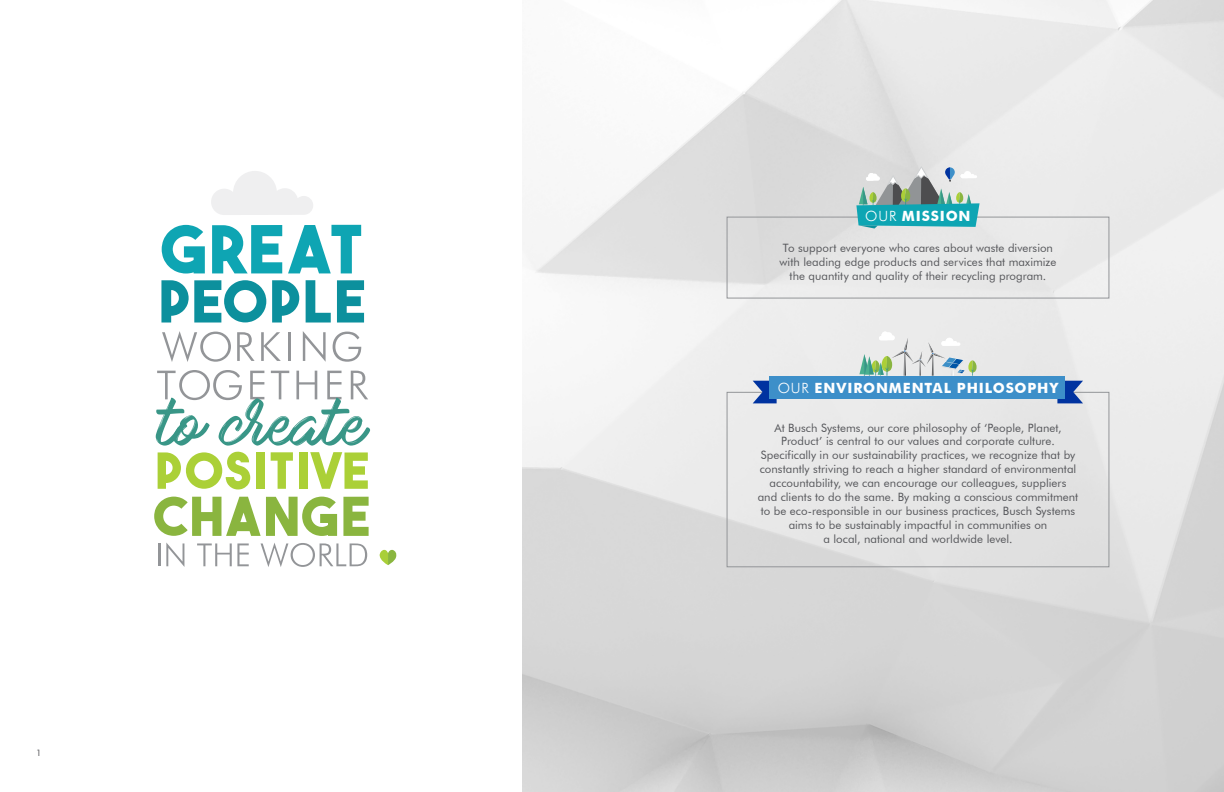
<style>
.page{position:relative;width:1224px;height:792px;background:#fff}
.page>*{position:absolute;margin:0;border:0;box-sizing:border-box;transform-origin:0 0}
.t1{font:700 14.1px "Futura BT";letter-spacing:.06em;color:#fff}
.t2{font:11.5px/14px "Futura BT";letter-spacing:.005em;color:#55565a;text-align:center}
.t3{font:9px "Futura BT";color:#55565a}
.s1{font-weight:300}
</style>
<div class="page">
<img style="left:522px;top:0;width:702px;height:792px">
<svg style="left:380px;top:549px;width:17px;height:16px"></svg>
<svg style="left:162px;top:225px;width:43px;height:49px"></svg>
<svg style="left:212px;top:225px;width:70px;height:48px"></svg>
<svg style="left:288px;top:225px;width:73px;height:48px"></svg>
<svg style="left:161px;top:280px;width:105px;height:43px"></svg>
<svg style="left:272px;top:280px;width:27px;height:43px"></svg>
<svg style="left:306px;top:280px;width:25px;height:43px"></svg>
<svg style="left:337px;top:280px;width:27px;height:43px"></svg>
<svg style="left:162px;top:331px;width:69px;height:31px"></svg>
<svg style="left:237px;top:332px;width:18px;height:29px"></svg>
<svg style="left:261px;top:332px;width:20px;height:29px"></svg>
<hr style="left:289px;top:332px;width:2px;height:29px;background:#939598">
<svg style="left:303px;top:331px;width:23px;height:31px"></svg>
<svg style="left:333px;top:332px;width:28px;height:30px"></svg>
<svg style="left:156px;top:370px;width:214px;height:76px"></svg>
<svg style="left:158px;top:452px;width:92px;height:37px"></svg>
<div style="left:256px;top:452px;width:9px;height:37px;background:#abd037"></div>
<svg style="left:271px;top:452px;width:22px;height:37px"></svg>
<div style="left:299px;top:452px;width:8px;height:37px;background:#abd037"></div>
<svg style="left:310px;top:452px;width:58px;height:37px"></svg>
<svg style="left:154px;top:497px;width:183px;height:39px"></svg>
<svg style="left:343px;top:497px;width:26px;height:39px"></svg>
<hr style="left:159px;top:543px;width:2px;height:23px;background:#939598">
<svg style="left:166px;top:543px;width:18px;height:24px"></svg>
<svg style="left:197px;top:543px;width:52px;height:23px"></svg>
<svg style="left:261px;top:543px;width:106px;height:24px"></svg>
<svg style="left:211px;top:171px;width:102px;height:44px"></svg>
<div style="left:727px;top:217px;width:382px;height:81px;border:1px solid #939598"></div>
<div style="left:727px;top:392px;width:382px;height:175px;border:1px solid #939598"></div>
<svg style="left:753px;top:381px;width:24px;height:22px"></svg>
<svg style="left:1057px;top:381px;width:26px;height:22px"></svg>
<div style="left:770px;top:376px;width:295px;height:22px;background:#3d8fc9"></div>
<svg style="left:856px;top:167px;width:124px;height:62px;background:#81b9bb"></svg>
<svg style="left:859px;top:332px;width:118px;height:44px;background:#d5ded8"></svg>
<p class="t3" style="left:36px;top:747px;width:7px">1</p>
<p class="t1" style="left:865px;top:207px;width:107px"><span class="s1">OUR</span> MISSION</p>
<p class="t2" style="left:780px;top:241px;width:278px">To support everyone who cares about waste diversion with leading edge products and services that maximize the quantity and quality of their recycling program.</p>
<p class="t1" style="left:778px;top:379px;width:282px"><span class="s1">OUR</span> ENVIRONMENTAL PHILOSOPHY</p>
<p class="t2" style="left:758px;top:420px;width:322px">At Busch Systems, our core philosophy of ‘People, Planet, Product’ is central to our values and corporate culture.<br>Specifically in our sustainability practices, we recognize that by constantly striving to reach a higher standard of environmental accountability, we can encourage our colleagues, suppliers<br>and clients to do the same. By making a conscious commitment to be eco-responsible in our business practices, Busch Systems aims to be sustainably impactful in communities on<br>a local, national and worldwide level.</p>
</div>
